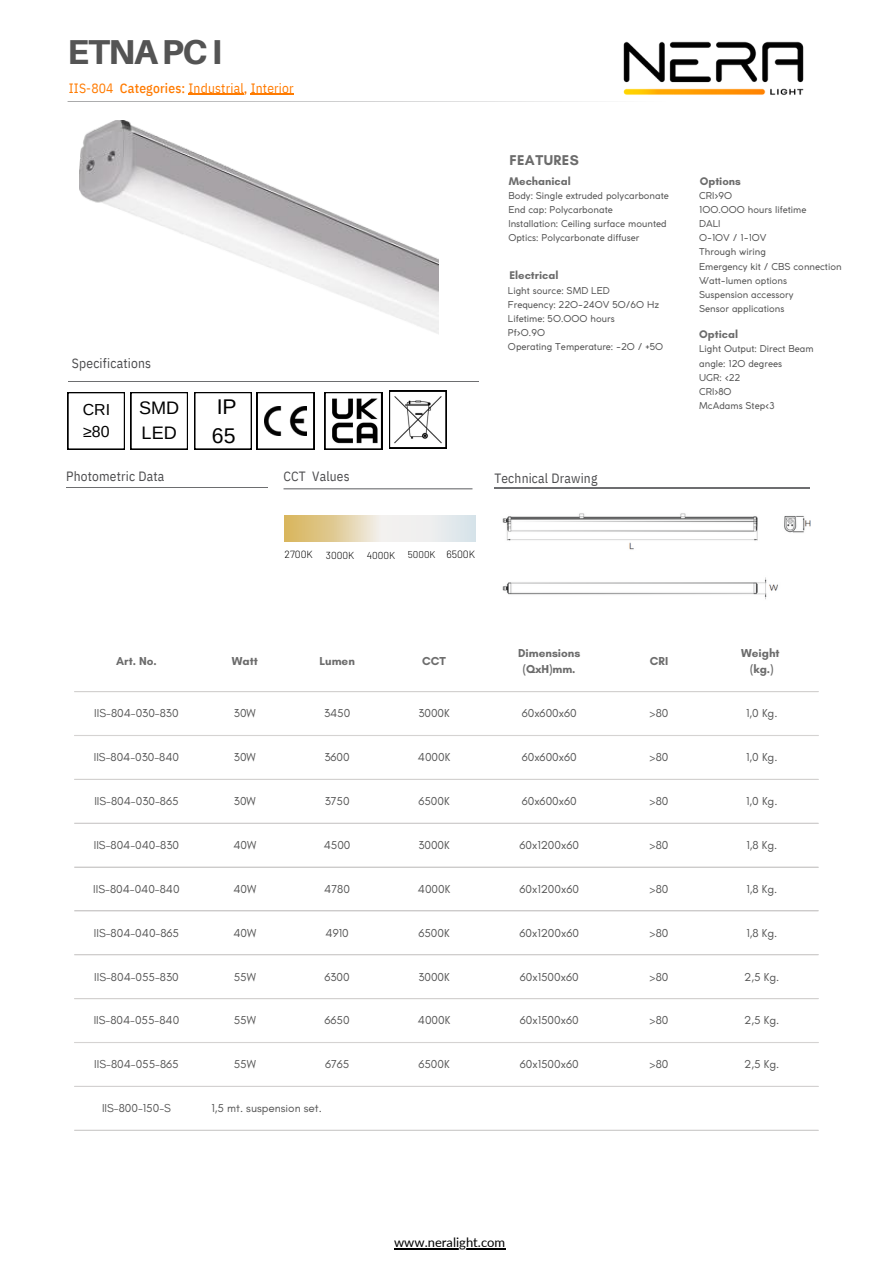
<style>
.page{position:relative;width:893px;height:1264px;background:#fff}
.page>*{position:absolute;margin:0;border:0;box-sizing:border-box;transform-origin:0 0}
.t1{font:800 34.5px "Aileron";letter-spacing:-.035em;color:#545454}
.t2{font:21.3px "Arimo";color:#000}
.t3{font:18.15px "Arimo";color:#000}
.t4{font:15.9px "Arimo";color:#000}
.t5{font:700 14.4px "Glacial Indifference";letter-spacing:.03em;color:#6c6c6c}
.t6{font:13.5px "IBM Plex Sans Cond";letter-spacing:.015em;color:#ff7b00}
.t7{font:13.5px "IBM Plex Sans Cond";letter-spacing:.015em;color:#4c4c4e}
.t8{font:13.35px "IBM Plex Sans Cond";letter-spacing:.015em;color:#4c4c4e}
.t9{font:13.05px "Lato";color:#000}
.t10{font:11.7px "Glacial Indifference";color:#545454}
.t11{font:700 11.7px "Glacial Indifference";color:#6c6c6c}
.t12{font:700 11.25px "Glacial Indifference";color:#6c6c6c}
.t13{font:300 10.5px "Barlow";color:#000}
.t14{font:300 10.35px "Barlow";color:#000}
.t15{font:300 10.2px "Barlow";color:#000}
.t16{font:300 10.05px "Barlow";color:#000}
.t17{font:300 9.9px "Barlow";color:#000}
.t18{font:9.45px/14.1px "Coco Gothic";color:#545454}
.s1{font-weight:500}
</style>
<div class="page">
<hr style="left:66px;top:487px;width:201px;height:1px;background:#6d6e70">
<hr style="left:69px;top:381px;width:410px;height:1px;background:#6d6e70">
<svg style="left:68px;top:101px;width:530px;height:1px"></svg>
<img style="left:623px;top:41px;width:181px;height:54px">
<svg style="left:131px;top:392px;width:57px;height:57px"></svg>
<svg style="left:68px;top:392px;width:57px;height:57px"></svg>
<svg style="left:194px;top:392px;width:120px;height:57px"></svg>
<img style="left:265px;top:406px;width:41px;height:29px">
<svg style="left:389px;top:391px;width:57px;height:57px"></svg>
<img style="left:393px;top:396px;width:48px;height:47px">
<svg style="left:324px;top:392px;width:58px;height:57px"></svg>
<img style="left:327px;top:396px;width:52px;height:48px">
<svg style="left:284px;top:515px;width:191px;height:27px"></svg>
<hr style="left:494px;top:487px;width:316px;height:2px;background:#6d6e70">
<hr style="left:283px;top:488px;width:189px;height:1px;background:#6d6e70">
<img style="left:79px;top:120px;width:359px;height:214px">
<hr style="left:74px;top:691px;width:744px;height:1px;background:#d5d3d2">
<hr style="left:74px;top:735px;width:744px;height:1px;background:#d5d3d2">
<hr style="left:74px;top:778px;width:744px;height:2px;background:#d5d3d2">
<hr style="left:74px;top:822px;width:744px;height:1px;background:#d5d3d2">
<hr style="left:74px;top:866px;width:744px;height:1px;background:#d5d3d2">
<hr style="left:74px;top:910px;width:744px;height:1px;background:#d5d3d2">
<hr style="left:74px;top:954px;width:744px;height:1px;background:#d5d3d2">
<hr style="left:74px;top:998px;width:744px;height:1px;background:#d5d3d2">
<hr style="left:74px;top:1041px;width:744px;height:2px;background:#d5d3d2">
<hr style="left:74px;top:1085px;width:744px;height:1px;background:#d5d3d2">
<hr style="left:74px;top:1129px;width:744px;height:1px;background:#d5d3d2">
<img style="left:502px;top:513px;width:308px;height:87px">
<hr style="left:188px;top:94px;width:56px;height:1px;background:#ff7b00">
<hr style="left:251px;top:94px;width:43px;height:1px;background:#ff7b00">
<hr style="left:394px;top:1247px;width:111px;height:1px;background:#000">
<p class="t1" style="left:68px;top:31px;width:156px">ETNAPCI</p>
<p class="t6" style="left:69px;top:79px;width:226px">IIS-804 <span class="s1">Categories:</span> Industrial<span class="s1">,</span> Interior</p>
<p class="t7" style="left:72px;top:354px;width:81px">Specifications</p>
<p class="t4" style="left:83px;top:400px;width:29px">CRI</p>
<p class="t4" style="left:83px;top:422px;width:28px">≥80</p>
<p class="t3" style="left:139px;top:398px;width:42px">SMD</p>
<p class="t3" style="left:142px;top:423px;width:37px">LED</p>
<p class="t2" style="left:217px;top:394px;width:22px">IP</p>
<p class="t2" style="left:212px;top:423px;width:25px">65</p>
<p class="t5" style="left:509px;top:151px;width:71px">FEATURES</p>
<p class="t18" style="left:508px;top:189px;width:162px">Body: Single extruded polycarbonate<br>End cap: Polycarbonate</p>
<p class="t18" style="left:508px;top:218px;width:160px">Installation: Ceiling surface mounted<br>Optics: Polycarbonate diffuser</p>
<p class="t12" style="left:509px;top:174px;width:63px">Mechanical</p>
<p class="t12" style="left:509px;top:269px;width:51px">Electrical</p>
<p class="t18" style="left:508px;top:284px;width:103px">Light source: SMD LED</p>
<p class="t18" style="left:508px;top:298px;width:153px">Frequency: 220-240V 50/60 Hz<br>Lifetime: 50.000 hours</p>
<p class="t18" style="left:508px;top:326px;width:39px">Pf&gt;0.90</p>
<p class="t18" style="left:508px;top:341px;width:157px">Operating Temperature: -20 / +50</p>
<p class="t8" style="left:66px;top:467px;width:100px">Photometric Data</p>
<p class="t8" style="left:283px;top:467px;width:68px">CCT Values</p>
<p class="t8" style="left:494px;top:469px;width:104px">Technical Drawing</p>
<p class="t14" style="left:284px;top:548px;width:30px">2700K</p>
<p class="t15" style="left:326px;top:548px;width:30px">3000K</p>
<p class="t16" style="left:366px;top:548px;width:30px">4000K</p>
<p class="t17" style="left:408px;top:548px;width:29px">5000K</p>
<p class="t13" style="left:446px;top:547px;width:30px">6500K</p>
<p class="t12" style="left:699px;top:174px;width:43px">Options</p>
<p class="t18" style="left:699px;top:189px;width:34px">CRI&gt;90</p>
<p class="t18" style="left:699px;top:203px;width:109px">100.000 hours lifetime</p>
<p class="t18" style="left:699px;top:217px;width:23px">DALI</p>
<p class="t18" style="left:699px;top:232px;width:69px">0-10V / 1-10V</p>
<p class="t18" style="left:699px;top:246px;width:68px">Through wiring</p>
<p class="t18" style="left:699px;top:260px;width:144px">Emergency kit / CBS connection<br>Watt-lumen options</p>
<p class="t18" style="left:699px;top:288px;width:96px">Suspension accessory</p>
<p class="t18" style="left:699px;top:302px;width:87px">Sensor applications</p>
<p class="t12" style="left:699px;top:327px;width:40px">Optical</p>
<p class="t18" style="left:699px;top:343px;width:116px">Light Output: Direct Beam angle: 120 degrees</p>
<p class="t18" style="left:699px;top:371px;width:43px">UGR: &lt;22</p>
<p class="t18" style="left:699px;top:385px;width:34px">CRI&gt;80</p>
<p class="t18" style="left:699px;top:399px;width:77px">McAdams Step&lt;3</p>
<p class="t11" style="left:116px;top:654px;width:42px">Art. No.</p>
<p class="t11" style="left:232px;top:654px;width:28px">Watt</p>
<p class="t11" style="left:319px;top:654px;width:37px">Lumen</p>
<p class="t11" style="left:422px;top:654px;width:25px">CCT</p>
<p class="t11" style="left:518px;top:646px;width:64px">Dimensions</p>
<p class="t11" style="left:523px;top:661px;width:54px">(QxH)mm.</p>
<p class="t11" style="left:649px;top:654px;width:20px">CRI</p>
<p class="t11" style="left:741px;top:646px;width:40px">Weight</p>
<p class="t11" style="left:750px;top:661px;width:25px">(kg.)</p>
<p class="t10" style="left:94px;top:706px;width:86px">IIS-804-030-830</p>
<p class="t10" style="left:234px;top:706px;width:23px">30W</p>
<p class="t10" style="left:324px;top:706px;width:28px">3450</p>
<p class="t10" style="left:418px;top:706px;width:33px">3000K</p>
<p class="t10" style="left:521px;top:706px;width:56px">60x600x60</p>
<p class="t10" style="left:649px;top:706px;width:20px">&gt;80</p>
<p class="t10" style="left:746px;top:706px;width:33px">1,0 Kg.</p>
<p class="t10" style="left:94px;top:750px;width:87px">IIS-804-030-840</p>
<p class="t10" style="left:234px;top:750px;width:23px">30W</p>
<p class="t10" style="left:324px;top:750px;width:27px">3600</p>
<p class="t10" style="left:418px;top:750px;width:34px">4000K</p>
<p class="t10" style="left:521px;top:750px;width:56px">60x600x60</p>
<p class="t10" style="left:649px;top:750px;width:20px">&gt;80</p>
<p class="t10" style="left:746px;top:750px;width:33px">1,0 Kg.</p>
<p class="t10" style="left:94px;top:794px;width:86px">IIS-804-030-865</p>
<p class="t10" style="left:234px;top:794px;width:23px">30W</p>
<p class="t10" style="left:324px;top:794px;width:26px">3750</p>
<p class="t10" style="left:418px;top:794px;width:33px">6500K</p>
<p class="t10" style="left:521px;top:794px;width:56px">60x600x60</p>
<p class="t10" style="left:649px;top:794px;width:20px">&gt;80</p>
<p class="t10" style="left:746px;top:794px;width:33px">1,0 Kg.</p>
<p class="t10" style="left:94px;top:837px;width:87px">IIS-804-040-830</p>
<p class="t10" style="left:233px;top:837px;width:24px">40W</p>
<p class="t10" style="left:324px;top:837px;width:28px">4500</p>
<p class="t10" style="left:418px;top:837px;width:33px">3000K</p>
<p class="t10" style="left:519px;top:837px;width:61px">60x1200x60</p>
<p class="t10" style="left:649px;top:837px;width:20px">&gt;80</p>
<p class="t10" style="left:746px;top:837px;width:32px">1,8 Kg.</p>
<p class="t10" style="left:93px;top:881px;width:88px">IIS-804-040-840</p>
<p class="t10" style="left:233px;top:881px;width:24px">40W</p>
<p class="t10" style="left:324px;top:881px;width:27px">4780</p>
<p class="t10" style="left:418px;top:881px;width:34px">4000K</p>
<p class="t10" style="left:519px;top:881px;width:61px">60x1200x60</p>
<p class="t10" style="left:649px;top:881px;width:20px">&gt;80</p>
<p class="t10" style="left:746px;top:881px;width:32px">1,8 Kg.</p>
<p class="t10" style="left:94px;top:925px;width:87px">IIS-804-040-865</p>
<p class="t10" style="left:233px;top:925px;width:24px">40W</p>
<p class="t10" style="left:325px;top:925px;width:25px">4910</p>
<p class="t10" style="left:418px;top:925px;width:33px">6500K</p>
<p class="t10" style="left:519px;top:925px;width:61px">60x1200x60</p>
<p class="t10" style="left:649px;top:925px;width:20px">&gt;80</p>
<p class="t10" style="left:746px;top:925px;width:32px">1,8 Kg.</p>
<p class="t10" style="left:94px;top:969px;width:86px">IIS-804-055-830</p>
<p class="t10" style="left:234px;top:969px;width:24px">55W</p>
<p class="t10" style="left:324px;top:969px;width:27px">6300</p>
<p class="t10" style="left:418px;top:969px;width:33px">3000K</p>
<p class="t10" style="left:520px;top:969px;width:60px">60x1500x60</p>
<p class="t10" style="left:649px;top:969px;width:20px">&gt;80</p>
<p class="t10" style="left:744px;top:969px;width:37px">2,5 Kg.</p>
<p class="t10" style="left:94px;top:1013px;width:87px">IIS-804-055-840</p>
<p class="t10" style="left:234px;top:1013px;width:24px">55W</p>
<p class="t10" style="left:324px;top:1013px;width:27px">6650</p>
<p class="t10" style="left:418px;top:1013px;width:34px">4000K</p>
<p class="t10" style="left:520px;top:1013px;width:60px">60x1500x60</p>
<p class="t10" style="left:649px;top:1013px;width:20px">&gt;80</p>
<p class="t10" style="left:744px;top:1013px;width:37px">2,5 Kg.</p>
<p class="t10" style="left:94px;top:1057px;width:86px">IIS-804-055-865</p>
<p class="t10" style="left:234px;top:1057px;width:24px">55W</p>
<p class="t10" style="left:325px;top:1057px;width:26px">6765</p>
<p class="t10" style="left:418px;top:1057px;width:33px">6500K</p>
<p class="t10" style="left:520px;top:1057px;width:60px">60x1500x60</p>
<p class="t10" style="left:649px;top:1057px;width:20px">&gt;80</p>
<p class="t10" style="left:744px;top:1057px;width:37px">2,5 Kg.</p>
<p class="t10" style="left:102px;top:1101px;width:70px">IIS-800-150-S</p>
<p class="t10" style="left:211px;top:1101px;width:112px">1,5 mt. suspension set.</p>
<p class="t9" style="left:394px;top:1233px;width:113px">www.neralight.com</p>
</div>
